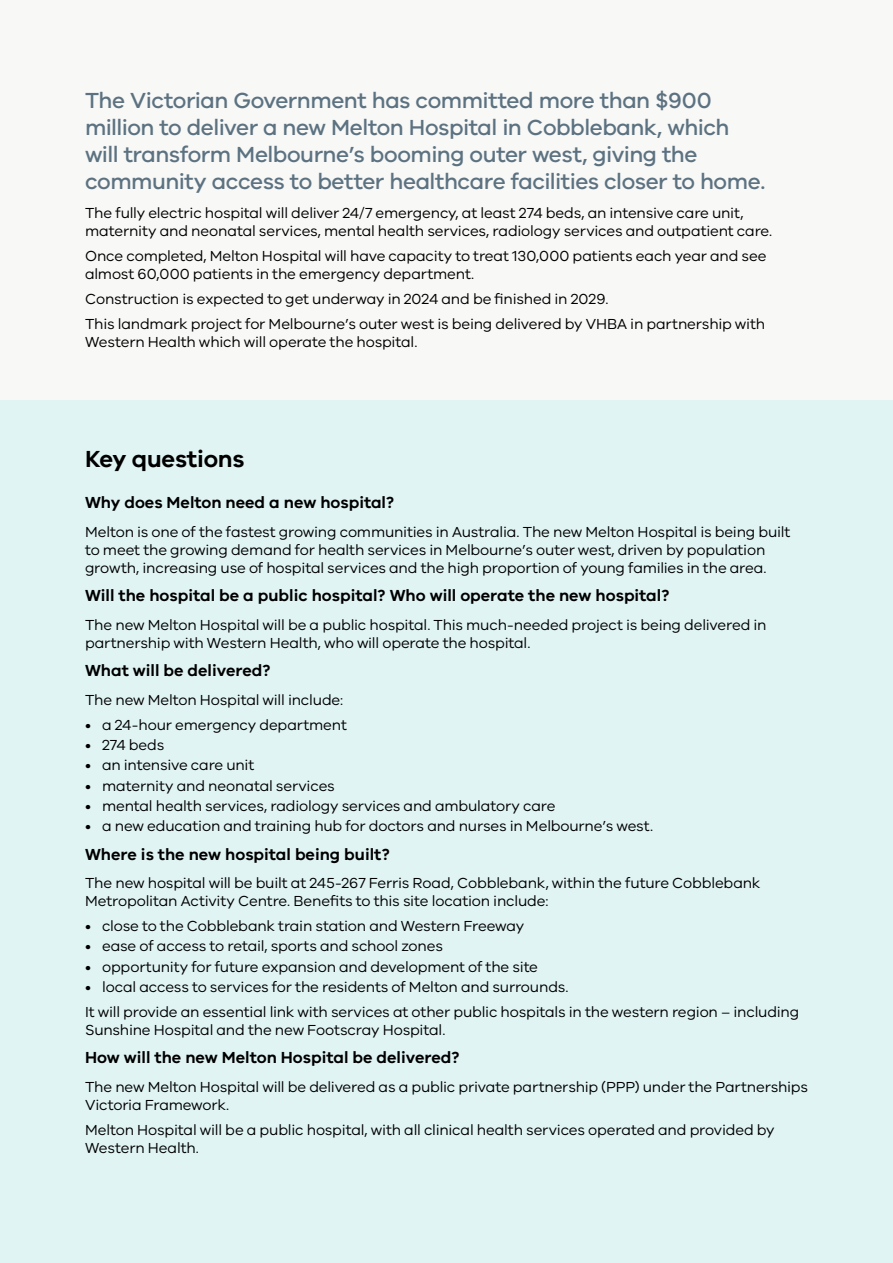
<style>
.page{position:relative;width:893px;height:1263px;background:#fff}
.page>*{position:absolute;margin:0;border:0;box-sizing:border-box;transform-origin:0 0}
.t1{font:600 24px "VIC";letter-spacing:-.01em;color:#000}
.t2{font:500 22.5px/27px "VIC";letter-spacing:-.02em;color:#5c7281}
.t3{font:600 16.5px "VIC";color:#000}
.t4{font:15px/18px "VIC";letter-spacing:-.01em;color:#000}
</style>
<div class="page">
<div style="left:0;top:400px;width:893px;height:863px;background:#e1f4f4"></div>
<div style="left:0;top:0;width:893px;height:400px;background:#f8f8f7"></div>
<p class="t2" style="left:85px;top:86px;width:682px">The Victorian Government has committed more than $900 million to deliver a new Melton Hospital in Cobblebank, which will transform Melbourne’s booming outer west, giving the community access to better healthcare facilities closer to home.</p>
<p class="t4" style="left:85px;top:204px;width:689px">The fully electric hospital will deliver 24/7 emergency, at least 274 beds, an intensive care unit, maternity and neonatal services, mental health services, radiology services and outpatient care.</p>
<p class="t4" style="left:85px;top:246px;width:683px">Once completed, Melton Hospital will have capacity to treat 130,000 patients each year and see almost 60,000 patients in the emergency department.</p>
<p class="t4" style="left:85px;top:286px;width:682px;line-height:24.8px">Construction is expected to get underway in 2024 and be finished in 2029.<br>This landmark project for Melbourne’s outer west is being delivered by VHBA in partnership with</p>
<p class="t4" style="left:85px;top:332px;width:334px">Western Health which will operate the hospital.</p>
<h1 class="t1" style="left:85px;top:444px;width:161px">Key questions</h1>
<p class="t3" style="left:85px;top:492px;width:311px">Why does Melton need a new hospital?</p>
<p class="t4" style="left:85px;top:522px;width:707px">Melton is one of the fastest growing communities in Australia. The new Melton Hospital is being built to meet the growing demand for health services in Melbourne’s outer west, driven by population growth, increasing use of hospital services and the high proportion of young families in the area.</p>
<p class="t3" style="left:85px;top:585px;width:586px">Will the hospital be a public hospital? Who will operate the new hospital?</p>
<p class="t4" style="left:85px;top:615px;width:683px">The new Melton Hospital will be a public hospital. This much-needed project is being delivered in partnership with Western Health, who will operate the hospital.</p>
<p class="t3" style="left:85px;top:661px;width:187px">What will be delivered?</p>
<p class="t4" style="left:85px;top:691px;width:260px">The new Melton Hospital will include:</p>
<p class="t4" style="left:85px;top:715px;width:263px">• a 24-hour emergency department</p>
<p class="t4" style="left:85px;top:736px;width:81px">• 274 beds</p>
<p class="t4" style="left:85px;top:756px;width:171px">• an intensive care unit</p>
<p class="t4" style="left:85px;top:776px;width:251px">• maternity and neonatal services</p>
<p class="t4" style="left:85px;top:796px;width:472px">• mental health services, radiology services and ambulatory care</p>
<p class="t4" style="left:85px;top:817px;width:570px">• a new education and training hub for doctors and nurses in Melbourne’s west.</p>
<p class="t3" style="left:85px;top:844px;width:306px">Where is the new hospital being built?</p>
<p class="t4" style="left:85px;top:874px;width:677px">The new hospital will be built at 245-267 Ferris Road, Cobblebank, within the future Cobblebank<br>Metropolitan Activity Centre. Benefits to this site location include:</p>
<p class="t4" style="left:85px;top:917px;width:441px">• close to the Cobblebank train station and Western Freeway</p>
<p class="t4" style="left:85px;top:937px;width:359px">• ease of access to retail, sports and school zones</p>
<p class="t4" style="left:85px;top:957px;width:454px">• opportunity for future expansion and development of the site</p>
<p class="t4" style="left:85px;top:974px;width:716px;line-height:24.8px">• local access to services for the residents of Melton and surrounds.<br>It will provide an essential link with services at other public hospitals in the western region – including</p>
<p class="t4" style="left:85px;top:1020px;width:362px">Sunshine Hospital and the new Footscray Hospital.</p>
<p class="t3" style="left:85px;top:1048px;width:376px">How will the new Melton Hospital be delivered?</p>
<p class="t4" style="left:85px;top:1077px;width:724px">The new Melton Hospital will be delivered as a public private partnership (PPP) under the Partnerships<br>Victoria Framework.</p>
<p class="t4" style="left:85px;top:1120px;width:691px">Melton Hospital will be a public hospital, with all clinical health services operated and provided by<br>Western Health.</p>
</div>
